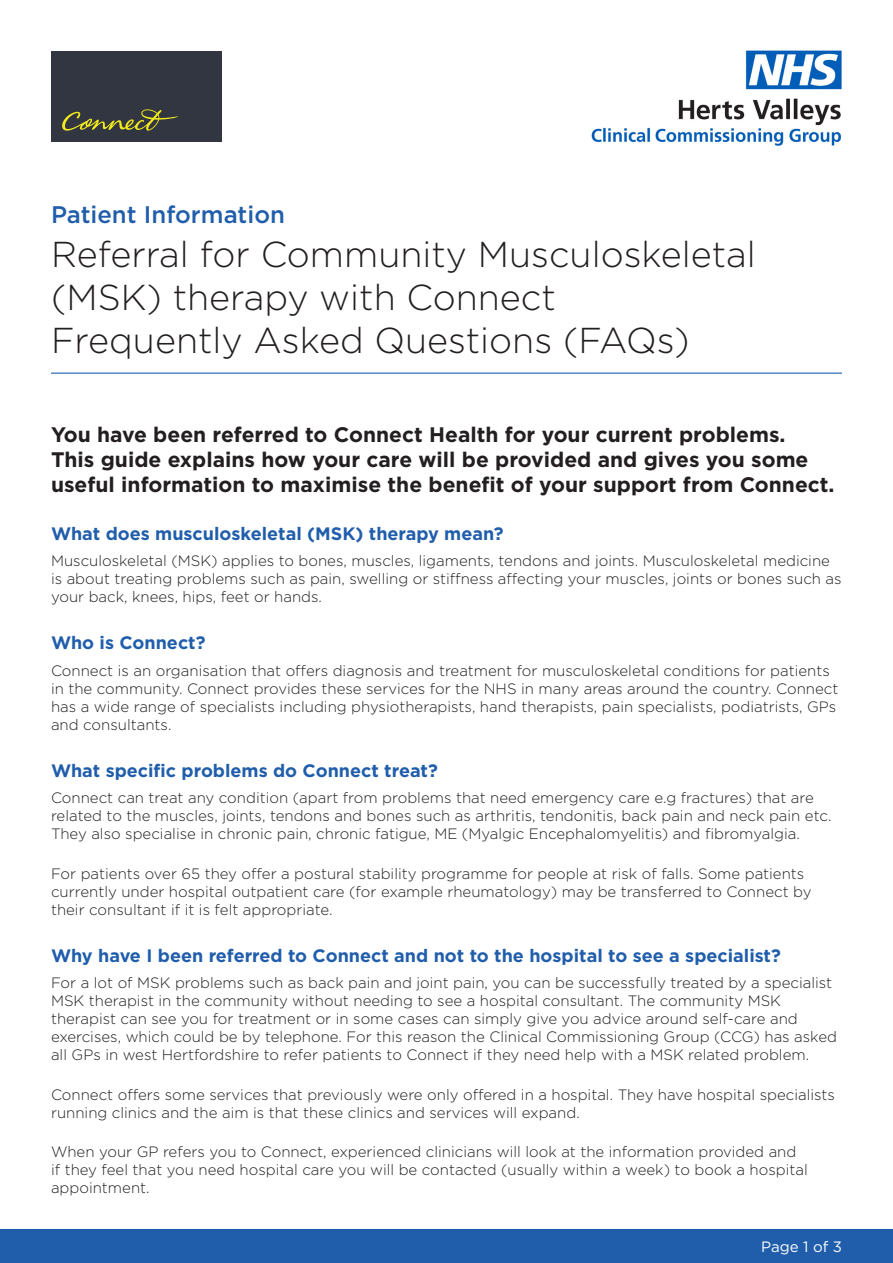
<style>
.page{position:relative;width:893px;height:1263px;background:#fff}
.page>*{position:absolute;margin:0;border:0;box-sizing:border-box;transform-origin:0 0}
.t1{font:300 36px/43.2px "Gotham";color:#231f20}
.t2{font:500 24px "Gotham";color:#205eac}
.t3{font:700 21px/25.2px "Gotham";color:#231f20}
.t4{font:700 18px "Gotham";color:#205eac}
.t5{font:300 15px/18px "Gotham";color:#231f20}
.t6{font:15px "Gotham";color:#fff}
</style>
<div class="page">
<img style="left:591px;top:50px;width:251px;height:96px">
<div style="left:51px;top:51px;width:170px;height:90px;background:#323640"></div>
<svg style="left:62px;top:109px;width:116px;height:22px"></svg>
<hr style="left:51px;top:373px;width:791px;height:1px;background:#205eac">
<div style="left:1px;top:1230px;width:891px;height:32px;background:#205eac"></div>
<div style="left:0;top:1229px;width:893px;height:34px;border:2px solid #205eac"></div>
<p class="t2" style="left:51px;top:199px;width:235px">Patient Information</p>
<p class="t1" style="left:51px;top:231px;width:706px">Referral for Community Musculoskeletal (MSK) therapy with Connect</p>
<p class="t1" style="left:51px;top:318px;width:640px">Frequently Asked Questions (FAQs)</p>
<p class="t3" style="left:51px;top:422px;width:785px">You have been referred to Connect Health for your current problems.<br>This guide explains how your care will be provided and gives you some useful information to maximise the benefit of your support from Connect.</p>
<p class="t4" style="left:51px;top:521px;width:454px">What does musculoskeletal (MSK) therapy mean?</p>
<p class="t5" style="left:51px;top:551px;width:792px">Musculoskeletal (MSK) applies to bones, muscles, ligaments, tendons and joints. Musculoskeletal medicine is about treating problems such as pain, swelling or stiffness affecting your muscles, joints or bones such as your back, knees, hips, feet or hands.</p>
<p class="t4" style="left:51px;top:631px;width:156px">Who is Connect?</p>
<p class="t5" style="left:51px;top:661px;width:789px">Connect is an organisation that offers diagnosis and treatment for musculoskeletal conditions for patients in the community. Connect provides these services for the NHS in many areas around the country. Connect has a wide range of specialists including physiotherapists, hand therapists, pain specialists, podiatrists, GPs and consultants.</p>
<p class="t4" style="left:51px;top:758px;width:388px">What specific problems do Connect treat?</p>
<p class="t5" style="left:51px;top:789px;width:782px">Connect can treat any condition (apart from problems that need emergency care e.g fractures) that are related to the muscles, joints, tendons and bones such as arthritis, tendonitis, back pain and neck pain etc.<br>They also specialise in chronic pain, chronic fatigue, ME (Myalgic Encephalomyelitis) and fibromyalgia.</p>
<p class="t5" style="left:51px;top:864px;width:762px">For patients over 65 they offer a postural stability programme for people at risk of falls. Some patients currently under hospital outpatient care (for example rheumatology) may be transferred to Connect by their consultant if it is felt appropriate.</p>
<p class="t4" style="left:51px;top:943px;width:731px">Why have I been referred to Connect and not to the hospital to see a specialist?</p>
<p class="t5" style="left:51px;top:973px;width:787px">For a lot of MSK problems such as back pain and joint pain, you can be successfully treated by a specialist MSK therapist in the community without needing to see a hospital consultant. The community MSK therapist can see you for treatment or in some cases can simply give you advice around self-care and exercises, which could be by telephone. For this reason the Clinical Commissioning Group (CCG) has asked all GPs in west Hertfordshire to refer patients to Connect if they need help with a MSK related problem.</p>
<p class="t5" style="left:51px;top:1085px;width:785px">Connect offers some services that previously were only offered in a hospital. They have hospital specialists running clinics and the aim is that these clinics and services will expand.</p>
<p class="t5" style="left:51px;top:1142px;width:758px">When your GP refers you to Connect, experienced clinicians will look at the information provided and if they feel that you need hospital care you will be contacted (usually within a week) to book a hospital appointment.</p>
<p class="t6" style="left:761px;top:1237px;width:82px">Page 1 of 3</p>
</div>
